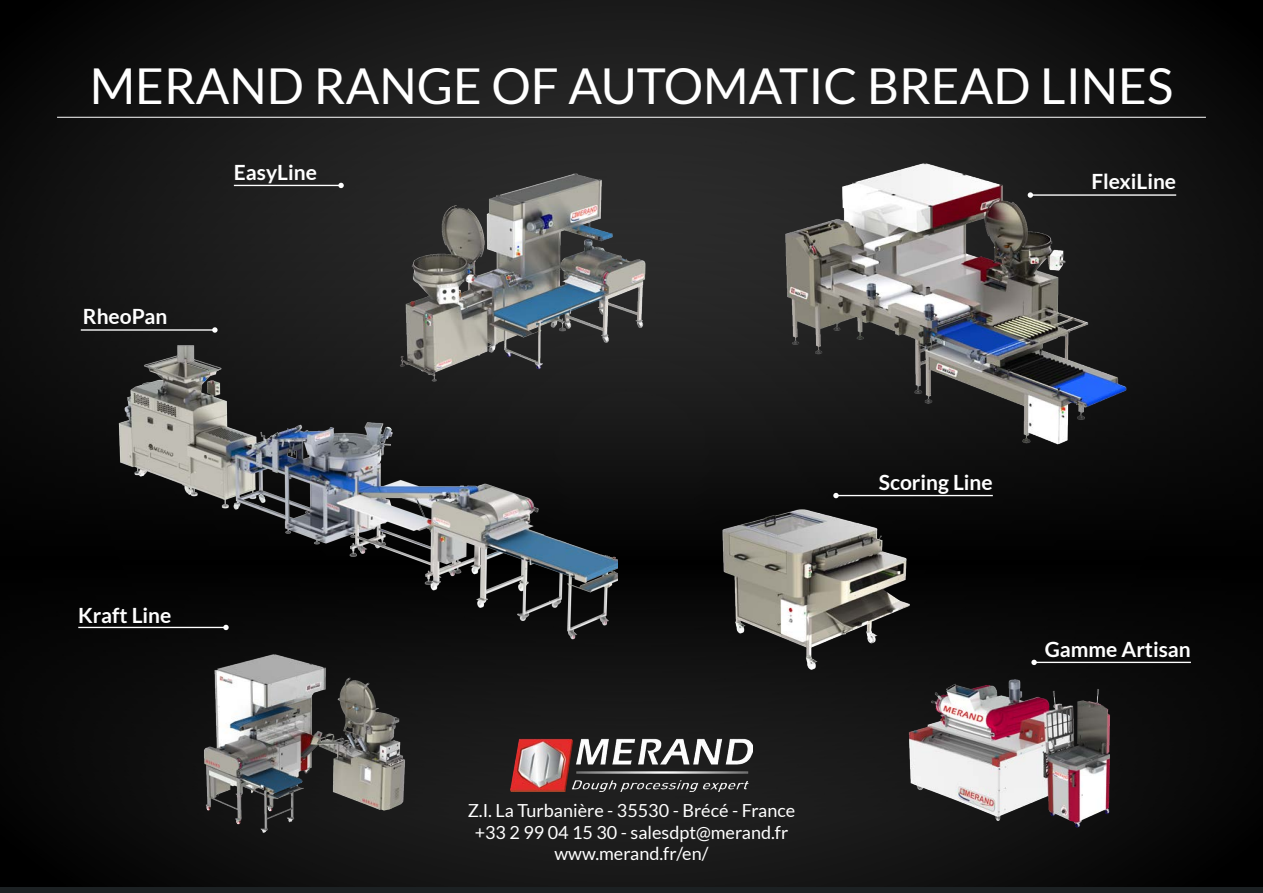
<style>
.page{position:relative;width:1263px;height:893px;background:#fff}
.page>*{position:absolute;margin:0;border:0;box-sizing:border-box;transform-origin:0 0}
.t1{font:49.5px "Lato";color:#fff}
.t2{font:700 21px "Lato";color:#fff}
.t3{font:18px "Lato";color:#fff}
</style>
<div class="page">
<img style="left:0;top:0;width:1263px;height:888px">
<img style="left:765px;top:144px;width:381px;height:319px">
<hr style="left:1030px;top:194px;width:146px;height:2px;background:#fff">
<svg style="left:1028px;top:192px;width:5px;height:6px"></svg>
<img style="left:332px;top:160px;width:386px;height:230px">
<img style="left:72px;top:314px;width:545px;height:356px">
<hr style="left:234px;top:185px;width:107px;height:1px;background:#fff">
<svg style="left:338px;top:183px;width:6px;height:5px"></svg>
<img style="left:118px;top:630px;width:337px;height:208px">
<img style="left:656px;top:492px;width:309px;height:190px">
<hr style="left:836px;top:495px;width:157px;height:1px;background:#fff">
<svg style="left:833px;top:493px;width:6px;height:5px"></svg>
<hr style="left:78px;top:627px;width:148px;height:1px;background:#fff">
<svg style="left:223px;top:625px;width:6px;height:5px"></svg>
<hr style="left:81px;top:329px;width:134px;height:2px;background:#fff">
<svg style="left:212px;top:327px;width:6px;height:6px"></svg>
<hr style="left:1034px;top:662px;width:157px;height:1px;background:#fff">
<svg style="left:1031px;top:660px;width:6px;height:5px"></svg>
<img style="left:898px;top:672px;width:228px;height:167px">
<div style="left:0;top:888px;width:1263px;height:5px;background:#1c2123"></div>
<hr style="left:57px;top:117px;width:1149px;height:1px;background:#fff">
<img style="left:510px;top:734px;width:243px;height:58px">
<p class="t1" style="left:90px;top:58px;width:1085px">MERAND RANGE OF AUTOMATIC BREAD LINES</p>
<p class="t2" style="left:83px;top:304px;width:86px">RheoPan</p>
<p class="t2" style="left:234px;top:161px;width:85px">EasyLine</p>
<p class="t2" style="left:78px;top:603px;width:95px">Kraft Line</p>
<p class="t2" style="left:1091px;top:169px;width:86px">FlexiLine</p>
<p class="t3" style="left:468px;top:800px;width:329px">Z.I. La Turbanière - 35530 - Brécé - France</p>
<p class="t3" style="left:475px;top:822px;width:315px">+33 2 99 04 15 30 - salesdpt@merand.fr</p>
<p class="t3" style="left:554px;top:844px;width:155px">www.merand.fr/en/</p>
<p class="t2" style="left:879px;top:470px;width:115px">Scoring Line</p>
<p class="t2" style="left:1045px;top:637px;width:148px">Gamme Artisan</p>
</div>
